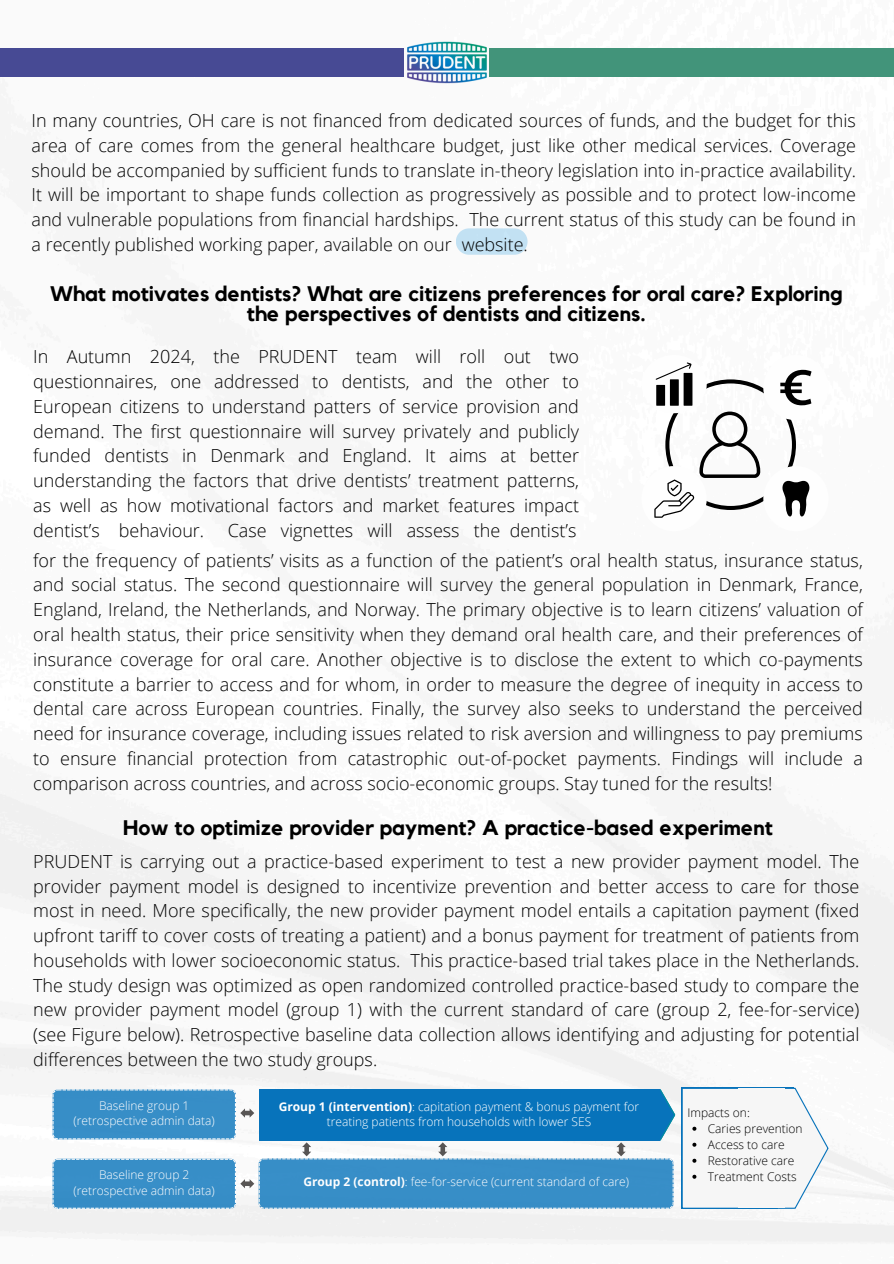
<style>
.page{position:relative;width:894px;height:1264px;background:#fff}
.page>*{position:absolute;margin:0;border:0;box-sizing:border-box;transform-origin:0 0}
.t1{font:700 21px/20.2px "Kollektif";color:#000;text-align:center}
.t2{font:300 18px/24.8px "Open Sans";color:#000;text-align:justify}
.t3{font:300 12px/15.8px "Open Sans";color:#fff;text-align:center}
.t4{font:300 12px "Open Sans";color:#000}
.s1{font-weight:700}
</style>
<div class="page">
<img style="left:0;top:238px;width:893px;height:1005px">
<img style="left:407px;top:41px;width:80px;height:43px">
<div style="left:0;top:48px;width:404px;height:29px;background:#474a94"></div>
<div style="left:489px;top:48px;width:404px;height:29px;background:#42947a"></div>
<svg style="left:455px;top:228px;width:72px;height:27px"></svg>
<div style="left:641px;top:355px;width:65px;height:58px;background:#fefefe;border-radius:50%"></div>
<div style="left:763px;top:355px;width:65px;height:65px;background:#fefefe;border-radius:50%"></div>
<div style="left:641px;top:466px;width:65px;height:65px;background:#fefefe;border-radius:50%"></div>
<div style="left:763px;top:466px;width:65px;height:65px;background:#fefefe;border-radius:50%"></div>
<svg style="left:654px;top:362px;width:157px;height:156px"></svg>
<div style="left:681px;top:1087px;width:147px;height:121px;background:#f6f6f6"></div>
<svg style="left:52px;top:1089px;width:623px;height:119px"></svg>
<h2 class="t2" style="left:31px;top:108px;width:825px">In many countries, OH care is not financed from dedicated sources of funds, and the budget for this area of care comes from the general healthcare budget, just like other medical services. Coverage should be accompanied by sufficient funds to translate in-theory legislation into in-practice availability.<br>It will be important to shape funds collection as progressively as possible and to protect low-income and vulnerable populations from financial hardships. The current status of this study can be found in a recently published working paper, available on our website.</h2>
<h1 class="t1" style="left:50px;top:284px;width:793px">What motivates dentists? What are citizens preferences for oral care? Exploring the perspectives of dentists and citizens.</h1>
<h2 class="t2" style="left:33px;top:344px;width:547px">In Autumn 2024, the PRUDENT team will roll out two questionnaires, one addressed to dentists, and the other to European citizens to understand patters of service provision and demand. The first questionnaire will survey privately and publicly funded dentists in Denmark and England. It aims at better understanding the factors that drive dentists’ treatment patterns, as well as how motivational factors and market features impact dentist’s behaviour.</h2>
<h2 class="t2" style="left:228px;top:517px;width:350px">Case vignettes will assess the dentist’s</h2>
<p class="t2" style="left:33px;top:547px;width:831px">for the frequency of patients’ visits as a function of the patient’s oral health status, insurance status, and social status. The second questionnaire will survey the general population in Denmark, France, England, Ireland, the Netherlands, and Norway. The primary objective is to learn citizens’ valuation of oral health status, their price sensitivity when they demand oral health care, and their preferences of insurance coverage for oral care. Another objective is to disclose the extent to which co-payments constitute a barrier to access and for whom, in order to measure the degree of inequity in access to dental care across European countries. Finally, the survey also seeks to understand the perceived need for insurance coverage, including issues related to risk aversion and willingness to pay premiums to ensure financial protection from catastrophic out-of-pocket payments. Findings will include a comparison across countries, and across socio-economic groups. Stay tuned for the results!</p>
<p class="t1" style="left:123px;top:818px;width:651px">How to optimize provider payment? A practice-based experiment</p>
<p class="t2" style="left:33px;top:848px;width:827px">PRUDENT is carrying out a practice-based experiment to test a new provider payment model. The provider payment model is designed to incentivize prevention and better access to care for those most in need. More specifically, the new provider payment model entails a capitation payment (fixed upfront tariff to cover costs of treating a patient) and a bonus payment for treatment of patients from households with lower socioeconomic status. This practice-based trial takes place in the Netherlands.<br>The study design was optimized as open randomized controlled practice-based study to compare the new provider payment model (group 1) with the current standard of care (group 2, fee-for-service) (see Figure below). Retrospective baseline data collection allows identifying and adjusting for potential differences between the two study groups.</p>
<p class="t3" style="left:74px;top:1097px;width:143px">Baseline group 1 (retrospective admin data)</p>
<p class="t3" style="left:74px;top:1166px;width:143px">Baseline group 2 (retrospective admin data)</p>
<p class="t3" style="left:279px;top:1098px;width:362px"><span class="s1">Group 1 (intervention)</span>: capitation payment &amp; bonus payment for treating patients from households with lower SES</p>
<p class="t3" style="left:303px;top:1173px;width:327px"><span class="s1">Group 2 (control)</span>: fee-for-service (current standard of care)</p>
<p class="t4" style="left:687px;top:1103px;width:64px">Impacts on:</p>
<p class="t4" style="left:707px;top:1119px;width:96px">Caries prevention</p>
<h2 class="t4" style="left:707px;top:1135px;width:78px">Access to care</h2>
<h1 class="t4" style="left:707px;top:1151px;width:88px">Restorative care</h1>
<h2 class="t4" style="left:707px;top:1167px;width:90px">Treatment Costs</h2>
</div>
